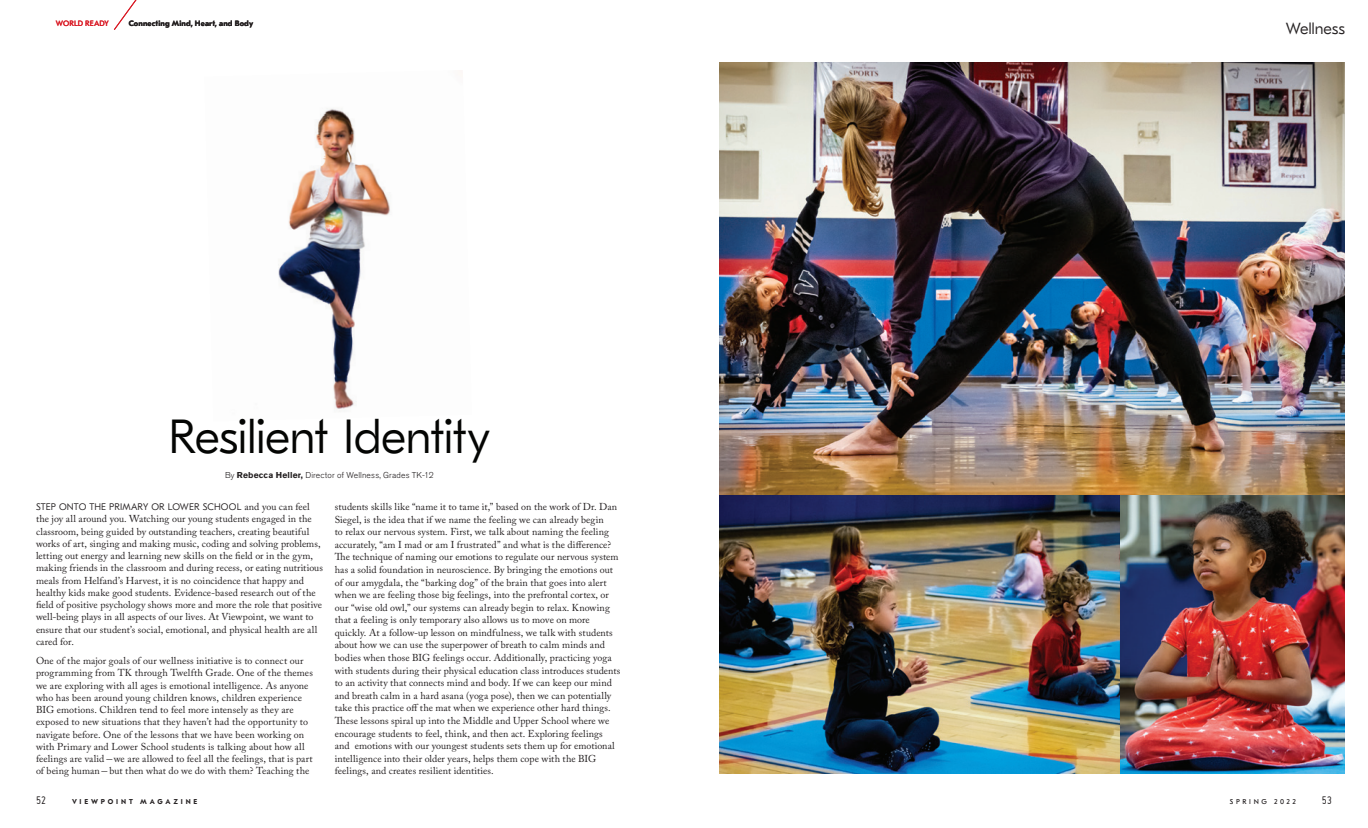
<style>
.page{position:relative;width:1368px;height:828px;background:#fff}
.page>*{position:absolute;margin:0;border:0;box-sizing:border-box;transform-origin:0 0}
.t1{font:300 47.6px "GT Eesti Text";letter-spacing:-.02em;color:#040503}
.Upper_Right_Hand_Cor{font:300 16px "GT Eesti Text";letter-spacing:-.01em;color:#231f20}
.t2{font:12px "Miso";color:#231f20}
.Body_Caslon_Pro_10_1{font:10px/12.6px "Adobe Caslon Pro";letter-spacing:.005em;color:#231f20}
.Body_Caslon_Pro_10_1-2{font:300 9.5px "GT Eesti Text";letter-spacing:.015em;color:#231f20}
.Captions_Flush_Right{font:300 8.5px "Akzidenz Grotesk Std";letter-spacing:.015em;color:#231f20}
.FL_Header_U_Lc{font:700 7.8px "GT Eesti Text";letter-spacing:.015em;color:#231f20}
.FR_Header_Caps{font:7.8px "GT Eesti Text";color:#d91823}
.t3{font:700 7px "GT Eesti Text";letter-spacing:.41em;color:#231f20}
.t4{font:7px "GT Eesti Text";letter-spacing:.375em;color:#231f20}
.s1{font-weight:700}
.s2{font-family:"Adobe Caslon Pro";font-weight:400;font-size:10px}
</style>
<div class="page">
<img style="left:278px;top:108px;width:112px;height:301px">
<img style="left:1120px;top:495px;width:225px;height:279px">
<img style="left:720px;top:495px;width:400px;height:279px">
<svg style="left:114px;top:0;width:23px;height:30px"></svg>
<img style="left:720px;top:63px;width:625px;height:432px">
<p class="FR_Header_Caps" style="left:56px;top:19px;width:54px">WORLD READY</p>
<p class="FL_Header_U_Lc" style="left:129px;top:19px;width:126px">Connecting Mind, Heart, and Body</p>
<p class="t1" style="left:169px;top:410px;width:323px">Resilient Identity</p>
<p class="Captions_Flush_Right" style="left:225px;top:470px;width:210px">By <span class="s1">Rebecca Heller,</span> Director of Wellness, Grades TK-12</p>
<p class="Body_Caslon_Pro_10_1-2" style="left:36px;top:502px;width:275px">STEP ONTO THE PRIMARY OR LOWER SCHOOL <span class="s2">and you can feel</span></p>
<p class="Body_Caslon_Pro_10_1" style="left:36px;top:513px;width:289px;line-height:12.2px">the joy all around you. Watching our young students engaged in the classroom, being guided by outstanding teachers, creating beautiful works of art, singing and making music, coding and solving problems, letting out energy and learning new skills on the field or in the gym, making friends in the classroom and during recess, or eating nutritious meals from Helfand’s Harvest, it is no coincidence that happy and healthy kids make good students. Evidence-based research out of the field of positive psychology shows more and more the role that positive well-being plays in all aspects of our lives. At Viewpoint, we want to ensure that our student’s social, emotional, and physical health are all cared for.</p>
<p class="Body_Caslon_Pro_10_1" style="left:36px;top:655px;width:278px;line-height:12.2px">One of the major goals of our wellness initiative is to connect our programming from TK through Twelfth Grade. One of the themes we are exploring with all ages is emotional intelligence. As anyone who has been around young children knows, children experience BIG emotions. Children tend to feel more intensely as they are exposed to new situations that they haven’t had the opportunity to navigate before. One of the lessons that we have been working on with Primary and Lower School students is talking about how all feelings are valid – we are allowed to feel all the feelings, that is part of being human – but then what do we do with them? Teaching the</p>
<p class="Body_Caslon_Pro_10_1" style="left:335px;top:500px;width:287px">students skills like “name it to tame it,” based on the work of Dr. Dan Siegel, is the idea that if we name the feeling we can already begin<br>to relax our nervous system. First, we talk about naming the feeling accurately, “am I mad or am I frustrated” and what is the difference?<br>The technique of naming our emotions to regulate our nervous system has a solid foundation in neuroscience. By bringing the emotions out of our amygdala, the “barking dog” of the brain that goes into alert when we are feeling those big feelings, into the prefrontal cortex, or our “wise old owl,” our systems can already begin to relax. Knowing that a feeling is only temporary also allows us to move on more quickly. At a follow-up lesson on mindfulness, we talk with students about how we can use the superpower of breath to calm minds and bodies when those BIG feelings occur. Additionally, practicing yoga with students during their physical education class introduces students to an activity that connects mind and body. If we can keep our mind and breath calm in a hard asana (yoga pose), then we can potentially take this practice off the mat when we experience other hard things.<br>These lessons spiral up into the Middle and Upper School where we encourage students to feel, think, and then act. Exploring feelings and emotions with our youngest students sets them up for emotional intelligence into their older years, helps them cope with the BIG feelings, and creates resilient identities.</p>
<p class="Upper_Right_Hand_Cor" style="left:1286px;top:19px;width:61px">Wellness</p>
<p class="t2" style="left:36px;top:793px;width:12px">52</p>
<p class="t3" style="left:72px;top:798px;width:127px">VIEWPOINT MAGAZINE</p>
<p class="t4" style="left:1230px;top:798px;width:68px">SPRING 2022</p>
<p class="t2" style="left:1322px;top:793px;width:12px">53</p>
</div>
